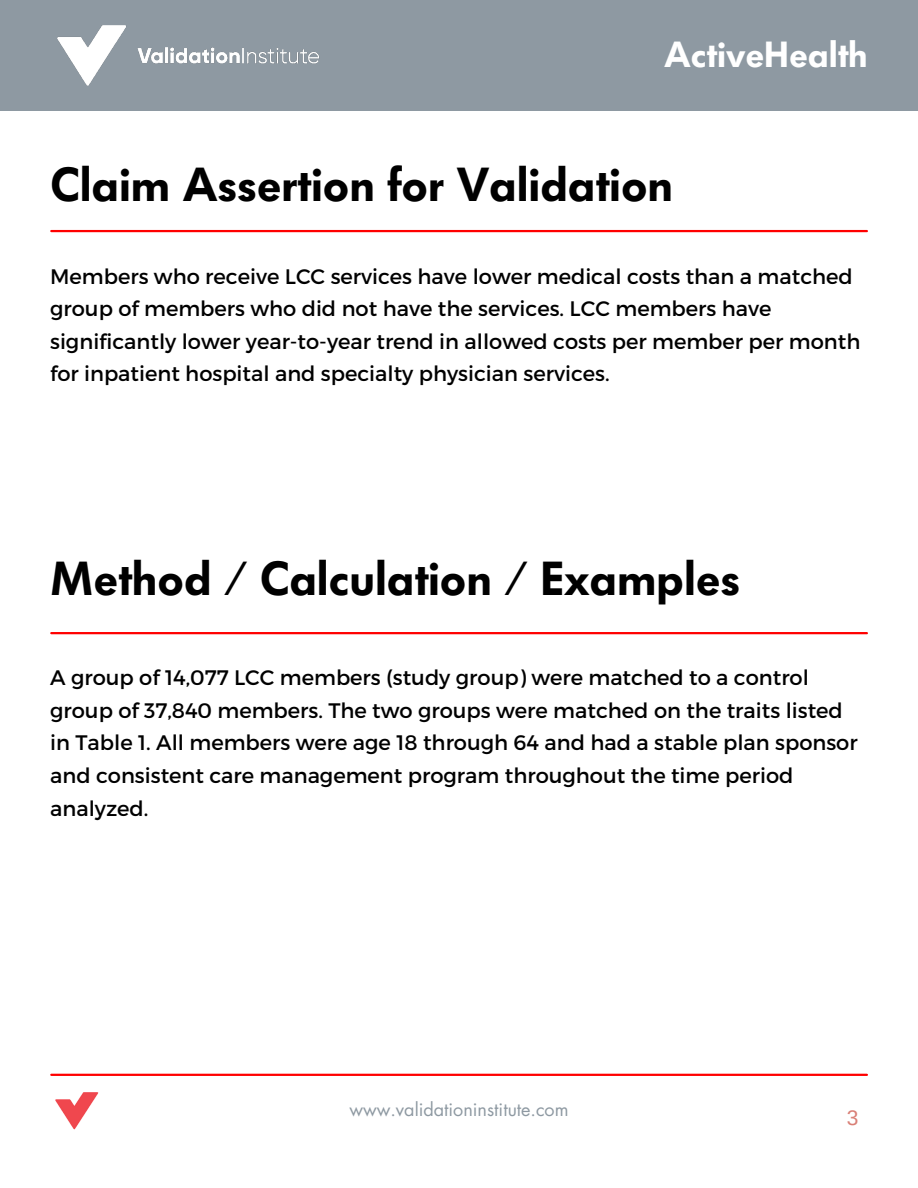
<style>
.page{position:relative;width:918px;height:1188px;background:#fff}
.page>*{position:absolute;margin:0;border:0;box-sizing:border-box;transform-origin:0 0}
.t1{font:600 47.25px "Futura BQ";color:#000}
.t2{font:600 36px "Futura BQ";color:#fff}
.t3{font:21px/32.7px "Montserrat";color:#000}
.t4{font:21px "Arimo";color:#d97f76}
.t5{font:18px "Futura LT";color:#8e99a2}
</style>
<div class="page">
<div style="left:0;top:0;width:918px;height:111px;background:#8e99a2"></div>
<img style="left:57px;top:25px;width:262px;height:61px">
<hr style="left:51px;top:1074px;width:816px;height:2px;background:#f00">
<img style="left:55px;top:1092px;width:44px;height:38px">
<hr style="left:51px;top:230px;width:816px;height:2px;background:#f00">
<hr style="left:51px;top:632px;width:816px;height:2px;background:#f00">
<h2 class="t2" style="left:665px;top:33px;width:205px">ActiveHealth</h2>
<h1 class="t1" style="left:50px;top:157px;width:625px">Claim Assertion for Validation</h1>
<p class="t3" style="left:50px;top:259px;width:812px">Members who receive LCC services have lower medical costs than a matched group of members who did not have the services. LCC members have significantly lower year-to-year trend in allowed costs per member per month for inpatient hospital and specialty physician services.</p>
<h1 class="t1" style="left:50px;top:551px;width:692px">Method / Calculation / Examples</h1>
<p class="t3" style="left:50px;top:660px;width:809px">A group of 14,077 LCC members (study group) were matched to a control group of 37,840 members. The two groups were matched on the traits listed in Table 1. All members were age 18 through 64 and had a stable plan sponsor and consistent care management program throughout the time period analyzed.</p>
<p class="t5" style="left:349px;top:1098px;width:221px">www.validationinstitute.com</p>
<p class="t4" style="left:847px;top:1106px;width:13px">3</p>
</div>
